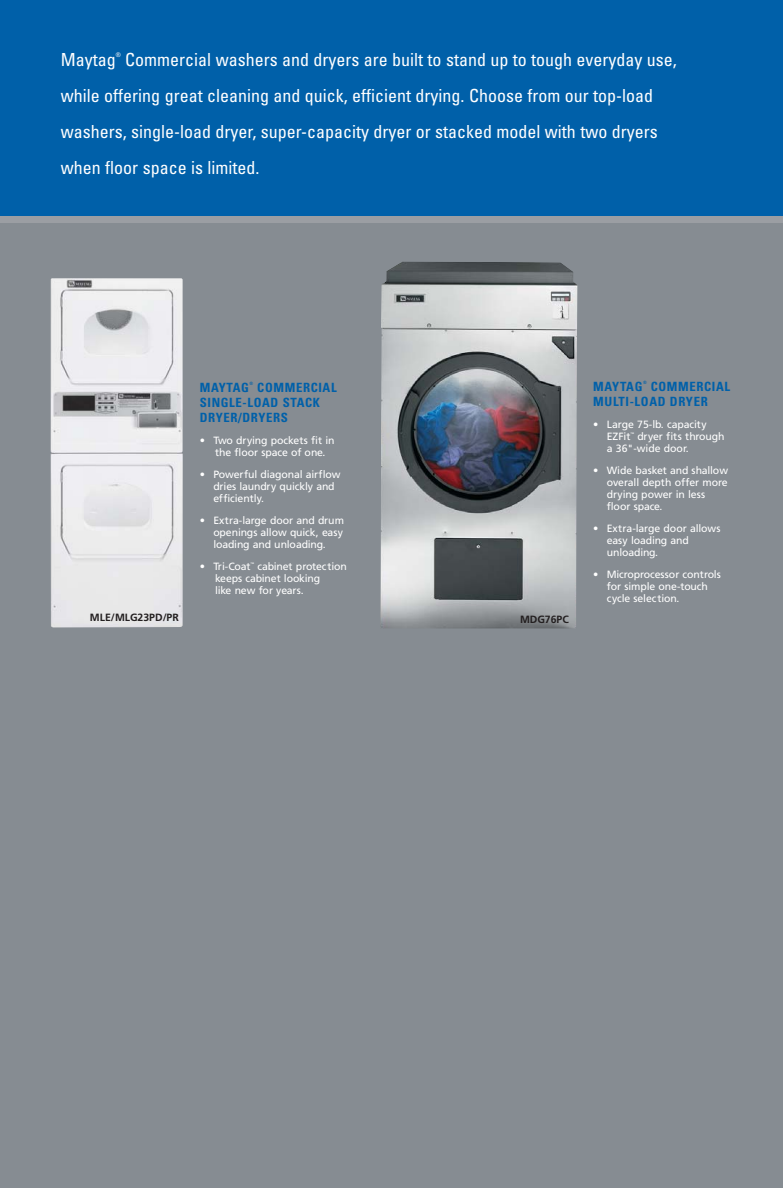
<style>
.page{position:relative;width:783px;height:1188px;background:#fff}
.page>*{position:absolute;margin:0;border:0;box-sizing:border-box;transform-origin:0 0}
.t1{font:condensed 18px/36px "Univers";color:#fff}
.t2{font:700 condensed 12.75px/15px "Univers";letter-spacing:.05em;color:#0060a9}
.t3{font:10.5px/12px "Frutiger";letter-spacing:-.02em;color:#fff}
.t4{font:10.5px/12px "Frutiger";color:#fff}
.t5{font:700 10.5px "Frutiger";color:#231f20}
.t6{font:condensed 6.3px "Univers";color:#fff}
.t7{font:700 condensed 4.5px "Univers";color:#0060a9}
.t8{font:3.75px "Frutiger";color:#fff}
</style>
<div class="page">
<div style="left:0;top:219px;width:783px;height:969px;background:#868c92"></div>
<div style="left:0;top:0;width:783px;height:219px;background:#0060a9"></div>
<div style="left:0;top:216px;width:783px;height:7px;background:#9b9ea3"></div>
<img style="left:51px;top:278px;width:132px;height:349px">
<img style="left:380px;top:262px;width:198px;height:367px">
<p class="t1" style="left:61px;top:41px;width:56px">Maytag</p>
<p class="t6" style="left:116px;top:51px;width:7px">®</p>
<p class="t1" style="left:61px;top:41px;width:618px;text-indent:64px">Commercial washers and dryers are built to stand up to tough everyday use, while offering great cleaning and quick, efficient drying. Choose from our top-load washers, single-load dryer, super-capacity dryer or stacked model with two dryers when floor space is limited.</p>
<p class="t5" style="left:90px;top:613px;width:91px">MLE/MLG23PD/PR</p>
<p class="t2" style="left:200px;top:380px;width:51px">MAYTAG</p>
<p class="t7" style="left:250px;top:382px;width:5px">®</p>
<p class="t2" style="left:200px;top:380px;width:138px;text-indent:57px">COMMERCIAL<br>SINGLE-LOAD STACK<br>DRYER/DRYERS</p>
<p class="t4" style="left:200px;top:435px;width:136px;text-align:center">• Two drying pockets fit in the floor space of one.</p>
<p class="t3" style="left:213px;top:469px;width:129px;text-indent:-13px">• Powerful diagonal airflow dries laundry quickly and efficiently.</p>
<p class="t3" style="left:213px;top:515px;width:132px;text-align:justify;text-indent:-13px">• Extra-large door and drum openings allow quick, easy loading and unloading.</p>
<p class="t3" style="left:200px;top:561px;width:52px">• Tri-Coat</p>
<p class="t8" style="left:251px;top:562px;width:5px">™</p>
<p class="t3" style="left:215px;top:561px;width:134px;text-indent:42px">cabinet protection keeps cabinet looking<br>like new for years.</p>
<p class="t5" style="left:520px;top:614px;width:50px">MDG76PC</p>
<p class="t2" style="left:593px;top:379px;width:51px">MAYTAG</p>
<p class="t7" style="left:643px;top:381px;width:5px">®</p>
<p class="t2" style="left:593px;top:379px;width:138px;text-indent:57px">COMMERCIAL<br>MULTI-LOAD DRYER</p>
<p class="t4" style="left:607px;top:419px;width:101px;text-indent:-13px">• Large 75-lb. capacity<br>EZFit</p>
<p class="t4" style="left:607px;top:431px;width:119px;text-indent:31px">dryer fits through a 36"-wide door.</p>
<p class="t4" style="left:607px;top:465px;width:123px;text-indent:-13px">• Wide basket and shallow overall depth offer more drying power in less floor space.</p>
<p class="t3" style="left:607px;top:523px;width:115px;text-indent:-13px">• Extra-large door allows easy loading and unloading.</p>
<p class="t4" style="left:607px;top:569px;width:116px;text-indent:-13px">• Microprocessor controls for simple one-touch cycle selection.</p>
<p class="t8" style="left:631px;top:431px;width:5px">™</p>
</div>
